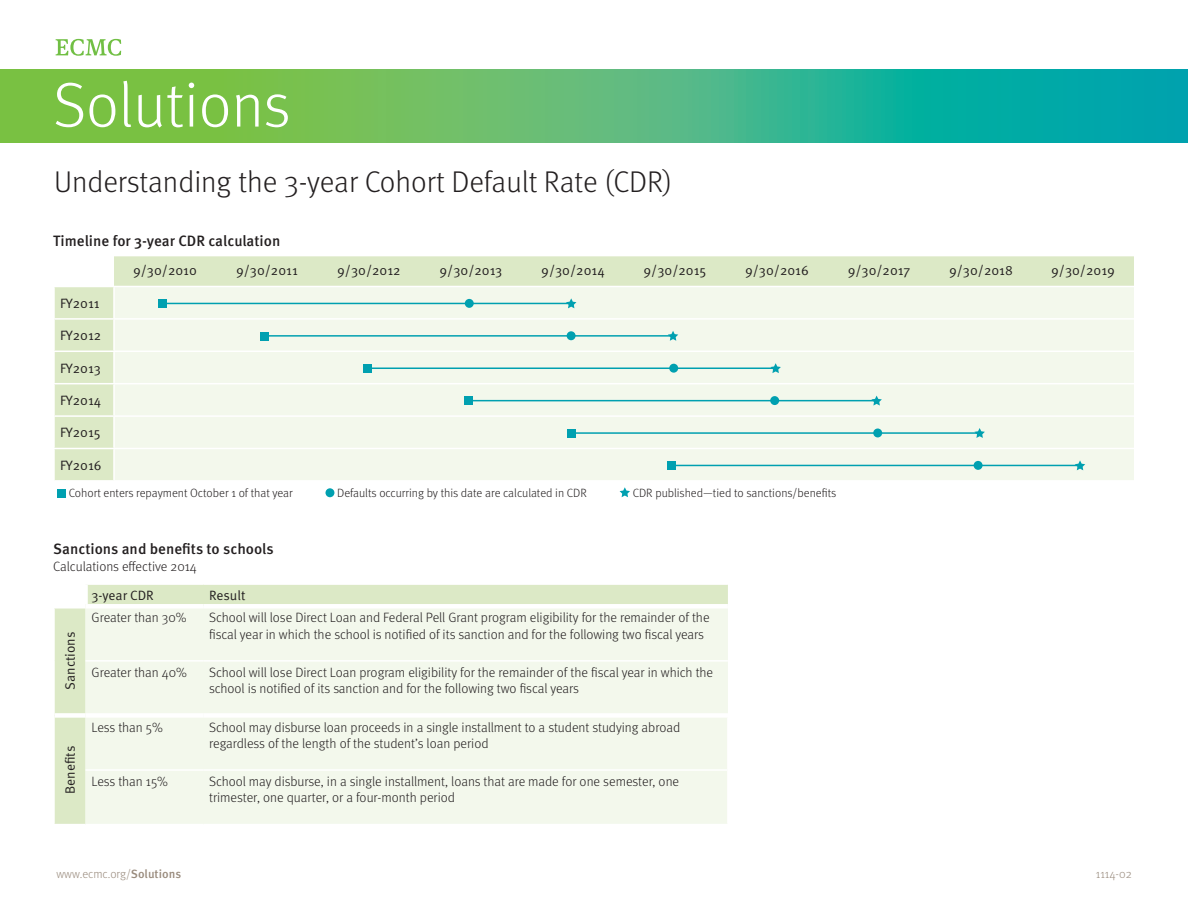
<style>
.page{position:relative;width:1188px;height:918px;background:#fff}
.page>*{position:absolute;margin:0;border:0;box-sizing:border-box;transform-origin:0 0}
.t1{font:300 63px "Meta OT";color:#fff}
.t2{font:300 30px "Meta OT";color:#231f20}
.t3{font:500 15px "Meta OT";color:#231f20}
.t4{font:300 13.5px/16.2px "Meta OT";color:#231f20}
.t5{font:13.5px "Meta OT Norm";color:#231f20}
.t6{font:300 12px "Meta OT";color:#231f20}
.t7{font:300 12px "Meta OT";color:#998b7d}
.s1{font-weight:500}
</style>
<div class="page">
<svg style="left:54px;top:256px;width:1080px;height:224px"></svg>
<div style="left:58px;top:489px;width:8px;height:8px;background:#00a0b0"></div>
<div style="left:325px;top:488px;width:9px;height:9px;background:#00a0b0;border-radius:50%"></div>
<svg style="left:620px;top:487px;width:10px;height:10px"></svg>
<div style="left:55px;top:585px;width:673px;height:239px;background:#dce9c6"></div>
<div style="left:86px;top:609px;width:642px;height:215px;background:#f3f8ec"></div>
<div style="left:53px;top:604px;width:33px;height:5px;background:#fff"></div>
<div style="left:86px;top:604px;width:117px;height:5px;background:#fff"></div>
<div style="left:203px;top:604px;width:525px;height:5px;background:#fff"></div>
<hr style="left:86px;top:660px;width:117px;height:2px;background:#fff">
<hr style="left:203px;top:660px;width:525px;height:2px;background:#fff">
<hr style="left:727px;top:718px;width:2px;height:51px;background:#fff">
<hr style="left:86px;top:769px;width:117px;height:2px;background:#fff">
<hr style="left:203px;top:769px;width:526px;height:2px;background:#fff">
<hr style="left:727px;top:771px;width:2px;height:53px;background:#fff">
<div style="left:55px;top:713px;width:31px;height:5px;background:#fff"></div>
<div style="left:86px;top:713px;width:117px;height:5px;background:#fff"></div>
<div style="left:203px;top:713px;width:526px;height:5px;background:#fff"></div>
<div style="left:83px;top:585px;width:5px;height:19px;background:#fff"></div>
<svg style="left:0;top:69px;width:1188px;height:73px;background:#4ab877"></svg>
<svg style="left:56px;top:39px;width:65px;height:17px"></svg>
<p class="t1" style="left:53px;top:68px;width:239px">Solutions</p>
<p class="t2" style="left:54px;top:164px;width:620px">Understanding the 3-year Cohort Default Rate (CDR)</p>
<p class="t3" style="left:53px;top:232px;width:229px">Timeline for 3-year CDR calculation</p>
<p class="t5" style="left:133px;top:263px;width:65px">9/30/2010</p>
<p class="t5" style="left:236px;top:263px;width:63px">9/30/2011</p>
<p class="t5" style="left:337px;top:263px;width:65px">9/30/2012</p>
<p class="t5" style="left:440px;top:263px;width:64px">9/30/2013</p>
<p class="t5" style="left:541px;top:263px;width:65px">9/30/2014</p>
<p class="t5" style="left:644px;top:263px;width:64px">9/30/2015</p>
<p class="t5" style="left:745px;top:263px;width:65px">9/30/2016</p>
<p class="t5" style="left:848px;top:263px;width:64px">9/30/2017</p>
<p class="t5" style="left:949px;top:263px;width:65px">9/30/2018</p>
<p class="t5" style="left:1051px;top:263px;width:65px">9/30/2019</p>
<p class="t5" style="left:60px;top:295px;width:41px">FY2011</p>
<p class="t5" style="left:60px;top:328px;width:43px">FY2012</p>
<p class="t5" style="left:60px;top:360px;width:42px">FY2013</p>
<p class="t5" style="left:60px;top:392px;width:43px">FY2014</p>
<p class="t5" style="left:60px;top:425px;width:42px">FY2015</p>
<p class="t5" style="left:60px;top:457px;width:43px">FY2016</p>
<p class="t6" style="left:69px;top:486px;width:225px">Cohort enters repayment October 1 of that year</p>
<p class="t6" style="left:337px;top:486px;width:251px">Defaults occurring by this date are calculated in CDR</p>
<p class="t6" style="left:633px;top:486px;width:205px">CDR published—tied to sanctions/benefits</p>
<p class="t3" style="left:53px;top:541px;width:222px">Sanctions and benefits to schools</p>
<p class="t4" style="left:53px;top:558px;width:145px">Calculations effective 2014</p>
<p class="t5" style="left:92px;top:588px;width:64px">3-year CDR</p>
<p class="t5" style="left:209px;top:588px;width:38px">Result</p>
<p class="t5" style="left:62px;top:690px;width:60px;rotate:-90deg">Sanctions</p>
<p class="t4" style="left:92px;top:610px;width:97px">Greater than 30%</p>
<p class="t4" style="left:209px;top:610px;width:502px">School will lose Direct Loan and Federal Pell Grant program eligibility for the remainder of the fiscal year in which the school is notified of its sanction and for the following two fiscal years</p>
<p class="t4" style="left:92px;top:665px;width:97px">Greater than 40%</p>
<p class="t4" style="left:209px;top:665px;width:505px">School will lose Direct Loan program eligibility for the remainder of the fiscal year in which the school is notified of its sanction and for the following two fiscal years</p>
<p class="t5" style="left:62px;top:794px;width:50px;rotate:-90deg">Benefits</p>
<p class="t4" style="left:92px;top:719px;width:73px">Less than 5%</p>
<p class="t4" style="left:209px;top:719px;width:473px">School may disburse loan proceeds in a single installment to a student studying abroad regardless of the length of the student’s loan period</p>
<p class="t4" style="left:92px;top:774px;width:78px">Less than 15%</p>
<p class="t4" style="left:209px;top:774px;width:471px">School may disburse, in a single installment, loans that are made for one semester, one trimester, one quarter, or a four-month period</p>
<p class="t7" style="left:56px;top:866px;width:126px">www.ecmc.org/<span class="s1">Solutions</span></p>
<p class="t7" style="left:1096px;top:866px;width:37px">1114-02</p>
</div>
